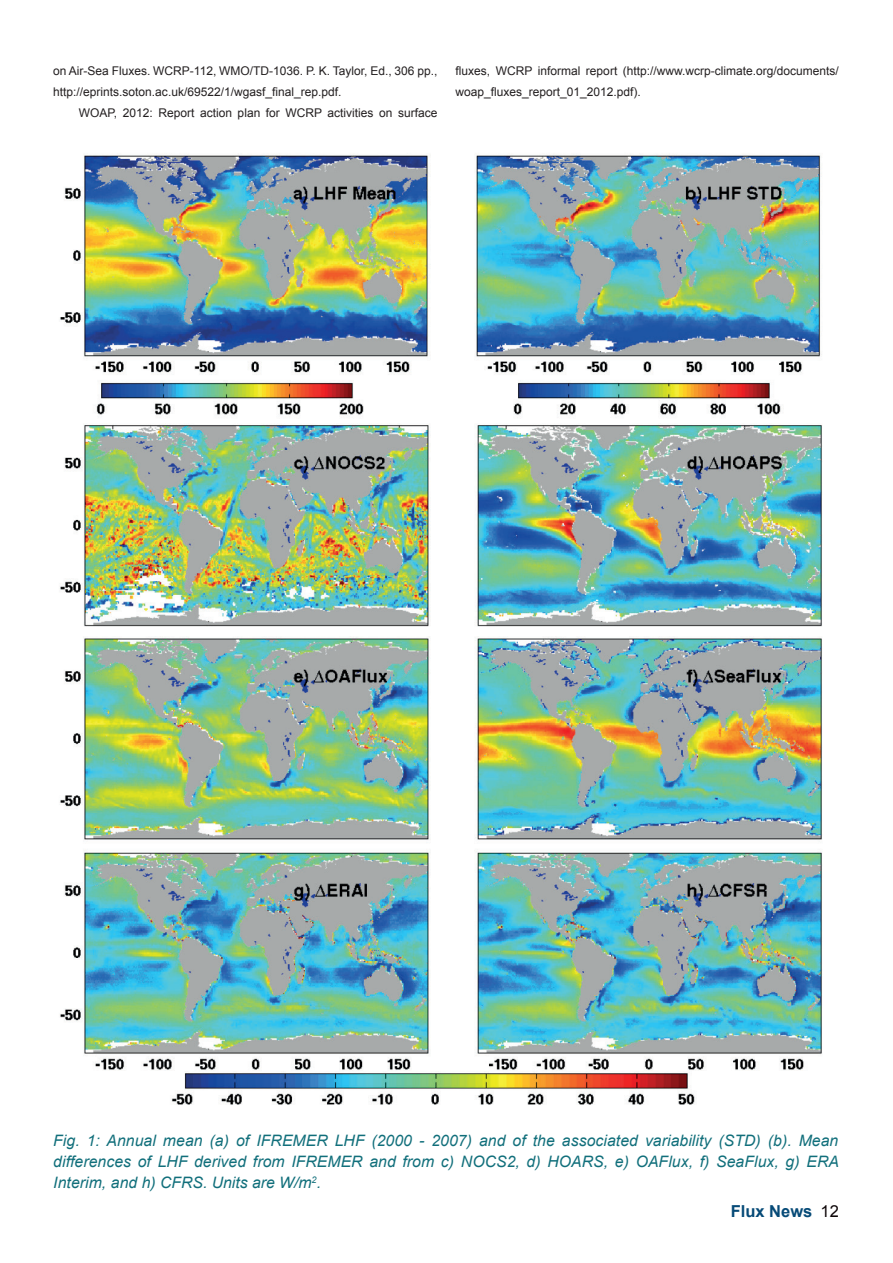
<style>
.page{position:relative;width:893px;height:1263px;background:#fff}
.page>*{position:absolute;margin:0;border:0;box-sizing:border-box;transform-origin:0 0}
.t1{font:700 16.5px "Arial";color:#064a77}
.t2{font:italic 15.75px/21px "Arial";letter-spacing:.005em;color:#116f7b;text-align:justify}
.t3{font:12px/21px "Arial";color:#231f20}
.s1{font-weight:400;color:#0e0608}
</style>
<div class="page">
<img style="left:60px;top:153px;width:762px;height:952px">
<p class="t3" style="left:53px;top:60px;width:386px">on Air-Sea Fluxes. WCRP-112, WMO/TD-1036. P. K. Taylor, Ed., 306 pp., http://eprints.soton.ac.uk/69522/1/wgasf_final_rep.pdf.</p>
<p class="t3" style="left:79px;top:102px;width:360px">WOAP, 2012: Report action plan for WCRP activities on surface</p>
<p class="t3" style="left:455px;top:60px;width:385px">fluxes, WCRP informal report (http://www.wcrp-climate.org/documents/ woap_fluxes_report_01_2012.pdf).</p>
<h2 class="t2" style="left:53px;top:1130px;width:787px">Fig. 1: Annual mean (a) of IFREMER LHF (2000 - 2007) and of the associated variability (STD) (b). Mean differences of LHF derived from IFREMER and from c) NOCS2, d) HOARS, e) OAFlux, f) SeaFlux, g) ERA Interim, and h) CFRS. Units are W/m<sup>2</sup>.</h2>
<h1 class="t1" style="left:731px;top:1200px;width:110px">Flux News <span class="s1">12</span></h1>
</div>
